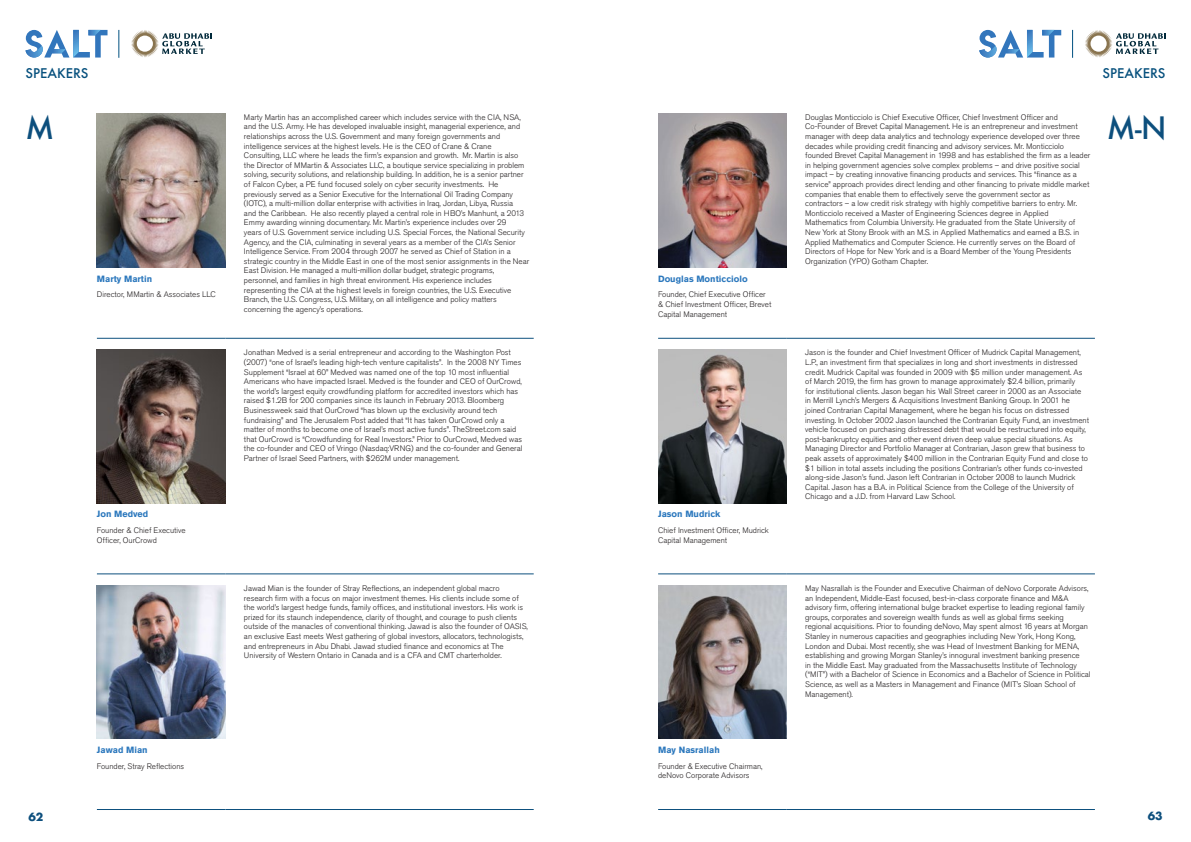
<style>
.page{position:relative;width:1191px;height:842px;background:#fff}
.page>*{position:absolute;margin:0;border:0;box-sizing:border-box;transform-origin:0 0}
.Body_Text_1{font:500 30px "Futura";color:#0d4f7d}
.t1{font:500 13px "Futura";color:#06507d}
.t2{font:700 11px "Futura";color:#0d4f7d}
.Speaker_name_title{font:700 9px "Akzidenz Grotesk Pro";color:#2c78bd}
.Speaker_bio{font:300 8px/9.6px "Akzidenz Grotesk Pro";color:#231f20}
.Speaker_name_title-2{font:300 8px/9.6px "Akzidenz Grotesk Pro";color:#231f20}
</style>
<div class="page">
<svg style="left:26px;top:30px;width:81px;height:28px"></svg>
<svg style="left:119px;top:30px;width:1px;height:28px"></svg>
<svg style="left:131px;top:30px;width:81px;height:27px"></svg>
<svg style="left:979px;top:30px;width:82px;height:28px"></svg>
<svg style="left:1072px;top:30px;width:1px;height:28px"></svg>
<svg style="left:1085px;top:30px;width:80px;height:27px"></svg>
<hr style="left:97px;top:338px;width:128px;height:1px;background:#0d507e">
<hr style="left:97px;top:574px;width:128px;height:1px;background:#0d507e">
<hr style="left:97px;top:809px;width:128px;height:1px;background:#0d507e">
<hr style="left:225px;top:338px;width:309px;height:1px;background:#0d507e">
<hr style="left:225px;top:574px;width:309px;height:1px;background:#0d507e">
<hr style="left:225px;top:809px;width:309px;height:1px;background:#0d507e">
<img style="left:97px;top:114px;width:128px;height:153px">
<img style="left:97px;top:349px;width:128px;height:154px">
<img style="left:97px;top:585px;width:128px;height:154px">
<hr style="left:658px;top:338px;width:128px;height:1px;background:#0d507e">
<hr style="left:658px;top:574px;width:128px;height:1px;background:#0d507e">
<hr style="left:658px;top:809px;width:128px;height:1px;background:#0d507e">
<hr style="left:786px;top:338px;width:309px;height:1px;background:#0d507e">
<hr style="left:786px;top:574px;width:309px;height:1px;background:#0d507e">
<hr style="left:786px;top:809px;width:309px;height:1px;background:#0d507e">
<img style="left:658px;top:114px;width:128px;height:153px">
<img style="left:658px;top:349px;width:128px;height:154px">
<img style="left:658px;top:585px;width:128px;height:154px">
<h2 class="t1" style="left:26px;top:64px;width:64px">SPEAKERS</h2>
<h2 class="t1" style="left:1102px;top:64px;width:64px">SPEAKERS</h2>
<p class="Body_Text_1" style="left:25px;top:107px;width:30px">M</p>
<p class="Body_Text_1" style="left:1107px;top:107px;width:61px">M-N</p>
<p class="Speaker_bio" style="left:805px;top:112px;width:287px">Douglas Monticciolo is Chief Executive Officer, Chief Investment Officer and Co-Founder of Brevet Capital Management. He is an entrepreneur and investment manager with deep data analytics and technology experience developed over three decades while providing credit financing and advisory services. Mr. Monticciolo founded Brevet Capital Management in 1998 and has established the firm as a leader in helping government agencies solve complex problems – and drive positive social impact – by creating innovative financing products and services. This “finance as a service” approach provides direct lending and other financing to private middle market companies that enable them to effectively serve the government sector as<br>contractors – a low credit risk strategy with highly competitive barriers to entry. Mr.<br>Monticciolo received a Master of Engineering Sciences degree in Applied Mathematics from Columbia University. He graduated from the State University of New York at Stony Brook with an M.S. in Applied Mathematics and earned a B.S. in Applied Mathematics and Computer Science. He currently serves on the Board of Directors of Hope for New York and is a Board Member of the Young Presidents Organization (YPO) Gotham Chapter.</p>
<p class="Speaker_bio" style="left:244px;top:112px;width:287px">Marty Martin has an accomplished career which includes service with the CIA, NSA, and the U.S. Army. He has developed invaluable insight, managerial experience, and relationships across the U.S. Government and many foreign governments and intelligence services at the highest levels. He is the CEO of Crane &amp; Crane Consulting, LLC where he leads the firm’s expansion and growth. Mr. Martin is also the Director of MMartin &amp; Associates LLC, a boutique service specializing in problem solving, security solutions, and relationship building. In addition, he is a senior partner of Falcon Cyber, a PE fund focused solely on cyber security investments. He previously served as a Senior Executive for the International Oil Trading Company (IOTC), a multi-million dollar enterprise with activities in Iraq, Jordan, Libya, Russia<br>and the Caribbean. He also recently played a central role in HBO’s Manhunt, a 2013<br>Emmy awarding winning documentary. Mr. Martin’s experience includes over 29<br>years of U.S. Government service including U.S. Special Forces, the National Security Agency, and the CIA, culminating in several years as a member of the CIA’s Senior Intelligence Service. From 2004 through 2007 he served as Chief of Station in a strategic country in the Middle East in one of the most senior assignments in the Near East Division. He managed a multi-million dollar budget, strategic programs, personnel, and families in high threat environment. His experience includes representing the CIA at the highest levels in foreign countries, the U.S. Executive Branch, the U.S. Congress, U.S. Military, on all intelligence and policy matters concerning the agency’s operations.</p>
<p class="Speaker_name_title" style="left:97px;top:273px;width:57px">Marty Martin</p>
<p class="Speaker_name_title-2" style="left:97px;top:290px;width:120px">Director, MMartin &amp; Associates LLC</p>
<p class="Speaker_name_title" style="left:658px;top:273px;width:91px">Douglas Monticciolo</p>
<p class="Speaker_name_title-2" style="left:658px;top:290px;width:115px">Founder, Chief Executive Officer &amp; Chief Investment Officer, Brevet<br>Capital Management</p>
<p class="Speaker_name_title" style="left:97px;top:508px;width:53px">Jon Medved</p>
<p class="Speaker_name_title-2" style="left:97px;top:525px;width:90px">Founder &amp; Chief Executive<br>Officer, OurCrowd</p>
<p class="Speaker_name_title" style="left:97px;top:744px;width:52px">Jawad Mian</p>
<p class="Speaker_name_title-2" style="left:97px;top:761px;width:89px">Founder, Stray Reflections</p>
<p class="Speaker_bio" style="left:244px;top:348px;width:280px">Jonathan Medved is a serial entrepreneur and according to the Washington Post (2007) “one of Israel’s leading high-tech venture capitalists”. In the 2008 NY Times Supplement “Israel at 60” Medved was named one of the top 10 most influential Americans who have impacted Israel. Medved is the founder and CEO of OurCrowd, the world’s largest equity crowdfunding platform for accredited investors which has raised $1.2B for 200 companies since its launch in February 2013. Bloomberg Businessweek said that OurCrowd “has blown up the exclusivity around tech fundraising” and The Jerusalem Post added that “It has taken OurCrowd only a matter of months to become one of Israel’s most active funds”. TheStreet.com said that OurCrowd is “Crowdfunding for Real Investors.” Prior to OurCrowd, Medved was the co-founder and CEO of Vringo (Nasdaq:VRNG) and the co-founder and General Partner of Israel Seed Partners, with $262M under management.</p>
<p class="Speaker_bio" style="left:244px;top:583px;width:285px">Jawad Mian is the founder of Stray Reflections, an independent global macro research firm with a focus on major investment themes. His clients include some of the world’s largest hedge funds, family offices, and institutional investors. His work is prized for its staunch independence, clarity of thought, and courage to push clients outside of the manacles of conventional thinking. Jawad is also the founder of OASIS, an exclusive East meets West gathering of global investors, allocators, technologists, and entrepreneurs in Abu Dhabi. Jawad studied finance and economics at The University of Western Ontario in Canada and is a CFA and CMT charterholder.</p>
<p class="Speaker_name_title" style="left:658px;top:508px;width:64px">Jason Mudrick</p>
<p class="Speaker_name_title-2" style="left:658px;top:525px;width:112px">Chief Investment Officer, Mudrick<br>Capital Management</p>
<p class="Speaker_name_title" style="left:658px;top:744px;width:63px">May Nasrallah</p>
<p class="Speaker_name_title-2" style="left:658px;top:761px;width:106px">Founder &amp; Executive Chairman, deNovo Corporate Advisors</p>
<p class="Speaker_bio" style="left:805px;top:348px;width:285px">Jason is the founder and Chief Investment Officer of Mudrick Capital Management, L.P., an investment firm that specializes in long and short investments in distressed credit. Mudrick Capital was founded in 2009 with $5 million under management. As of March 2019, the firm has grown to manage approximately $2.4 billion, primarily<br>for institutional clients. Jason began his Wall Street career in 2000 as an Associate<br>in Merrill Lynch’s Mergers &amp; Acquisitions Investment Banking Group. In 2001 he joined Contrarian Capital Management, where he began his focus on distressed investing. In October 2002 Jason launched the Contrarian Equity Fund, an investment vehicle focused on purchasing distressed debt that would be restructured into equity, post-bankruptcy equities and other event driven deep value special situations. As Managing Director and Portfolio Manager at Contrarian, Jason grew that business to peak assets of approximately $400 million in the Contrarian Equity Fund and close to $1 billion in total assets including the positions Contrarian’s other funds co-invested along-side Jason’s fund. Jason left Contrarian in October 2008 to launch Mudrick Capital. Jason has a B.A. in Political Science from the College of the University of Chicago and a J.D. from Harvard Law School.</p>
<p class="Speaker_bio" style="left:805px;top:583px;width:287px">May Nasrallah is the Founder and Executive Chairman of deNovo Corporate Advisors, an Independent, Middle-East focused, best-in-class corporate finance and M&amp;A advisory firm, offering international bulge bracket expertise to leading regional family groups, corporates and sovereign wealth funds as well as global firms seeking regional acquisitions. Prior to founding deNovo, May spent almost 16 years at Morgan Stanley in numerous capacities and geographies including New York, Hong Kong, London and Dubai. Most recently, she was Head of Investment Banking for MENA, establishing and growing Morgan Stanley’s innogural investment banking presence<br>in the Middle East. May graduated from the Massachusetts Institute of Technology (“MIT”) with a Bachelor of Science in Economics and a Bachelor of Science in Political Science, as well as a Masters in Management and Finance (MIT’s Sloan School of Management).</p>
<h3 class="t2" style="left:28px;top:808px;width:16px">62</h3>
<h3 class="t2" style="left:1147px;top:808px;width:16px">63</h3>
</div>
